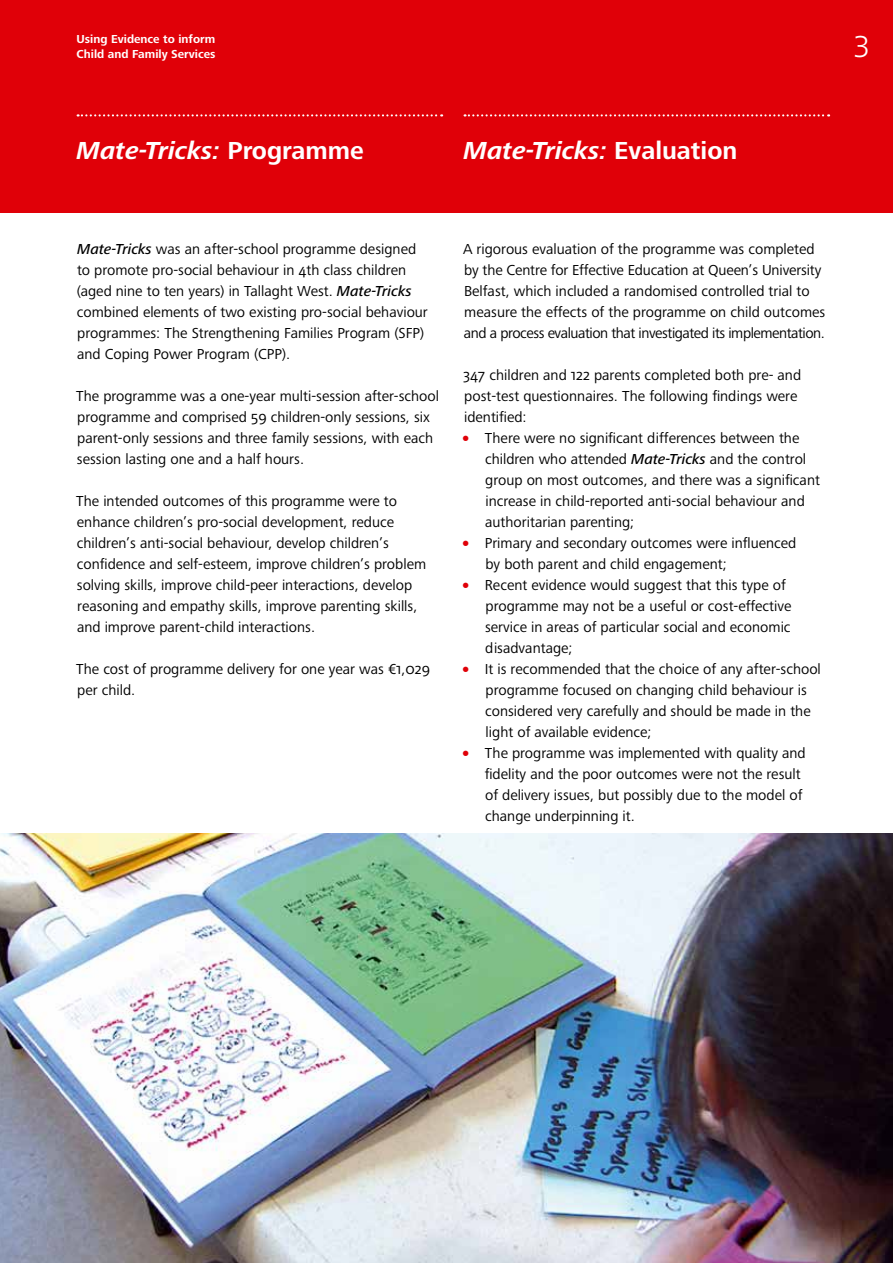
<style>
.page{position:relative;width:893px;height:1263px;background:#fff}
.page>*{position:absolute;margin:0;border:0;box-sizing:border-box;transform-origin:0 0}
.t1{font:300 31.5px "Frutiger Next Pro";color:#fff}
.t2{font:italic 700 25.5px "Frutiger Next Pro";color:#fff}
.t3{font:15px/21px "Frutiger Next Pro";color:#000}
.t4{font:700 12px/15px "Frutiger Next Pro";color:#fff}
.s1{font-style:normal}
.s2{font-weight:500;font-style:italic}
.s3{font-weight:900;color:#e00008}
</style>
<div class="page">
<div style="left:0;top:0;width:893px;height:213px;background:#e00008"></div>
<svg style="left:78px;top:114px;width:364px;height:2px"></svg>
<svg style="left:465px;top:114px;width:364px;height:2px"></svg>
<img style="left:0;top:833px;width:893px;height:430px">
<p class="t4" style="left:77px;top:31px;width:141px">Using Evidence to inform<br>Child and Family Services</p>
<h1 class="t1" style="left:853px;top:28px;width:18px">3</h1>
<h2 class="t2" style="left:77px;top:136px;width:289px">Mate-Tricks: <span class="s1">Programme</span></h2>
<h2 class="t2" style="left:463px;top:136px;width:275px">Mate-Tricks: <span class="s1">Evaluation</span></h2>
<p class="t3" style="left:77px;top:238px;width:353px"><span class="s2">Mate-Tricks</span> was an after-school programme designed to promote pro-social behaviour in 4th class children (aged nine to ten years) in Tallaght West. <span class="s2">Mate-Tricks </span>combined elements of two existing pro-social behaviour programmes: The Strengthening Families Program (SFP) and Coping Power Program (CPP).</p>
<p class="t3" style="left:76px;top:385px;width:365px">The programme was a one-year multi-session after-school programme and comprised 59 children-only sessions, six parent-only sessions and three family sessions, with each session lasting one and a half hours.</p>
<p class="t3" style="left:76px;top:490px;width:352px">The intended outcomes of this programme were to enhance children’s pro-social development, reduce children’s anti-social behaviour, develop children’s confidence and self-esteem, improve children’s problem solving skills, improve child-peer interactions, develop reasoning and empathy skills, improve parenting skills, and improve parent-child interactions.</p>
<p class="t3" style="left:76px;top:658px;width:355px">The cost of programme delivery for one year was €1,029 per child.</p>
<p class="t3" style="left:463px;top:238px;width:364px">A rigorous evaluation of the programme was completed by the Centre for Effective Education at Queen’s University Belfast, which included a randomised controlled trial to measure the effects of the programme on child outcomes and a process evaluation that investigated its implementation.</p>
<p class="t3" style="left:463px;top:364px;width:339px">347 children and 122 parents completed both pre- and post-test questionnaires. The following findings were identified:</p>
<p class="t3" style="left:485px;top:427px;width:336px;text-indent:-24px"><span class="s3">•</span> There were no significant differences between the children who attended <span class="s2">Mate-Tricks</span> and the control group on most outcomes, and there was a significant increase in child-reported anti-social behaviour and authoritarian parenting;</p>
<p class="t3" style="left:485px;top:532px;width:312px;text-indent:-25px"><span class="s3">•</span> Primary and secondary outcomes were influenced by both parent and child engagement;</p>
<p class="t3" style="left:485px;top:574px;width:308px;text-indent:-24px"><span class="s3">•</span> Recent evidence would suggest that this type of programme may not be a useful or cost-effective service in areas of particular social and economic disadvantage;</p>
<p class="t3" style="left:485px;top:658px;width:337px;text-indent:-24px"><span class="s3">•</span> It is recommended that the choice of any after-school programme focused on changing child behaviour is considered very carefully and should be made in the light of available evidence;</p>
<p class="t3" style="left:485px;top:742px;width:322px;text-indent:-24px"><span class="s3">•</span> The programme was implemented with quality and fidelity and the poor outcomes were not the result of delivery issues, but possibly due to the model of change underpinning it.</p>
</div>
